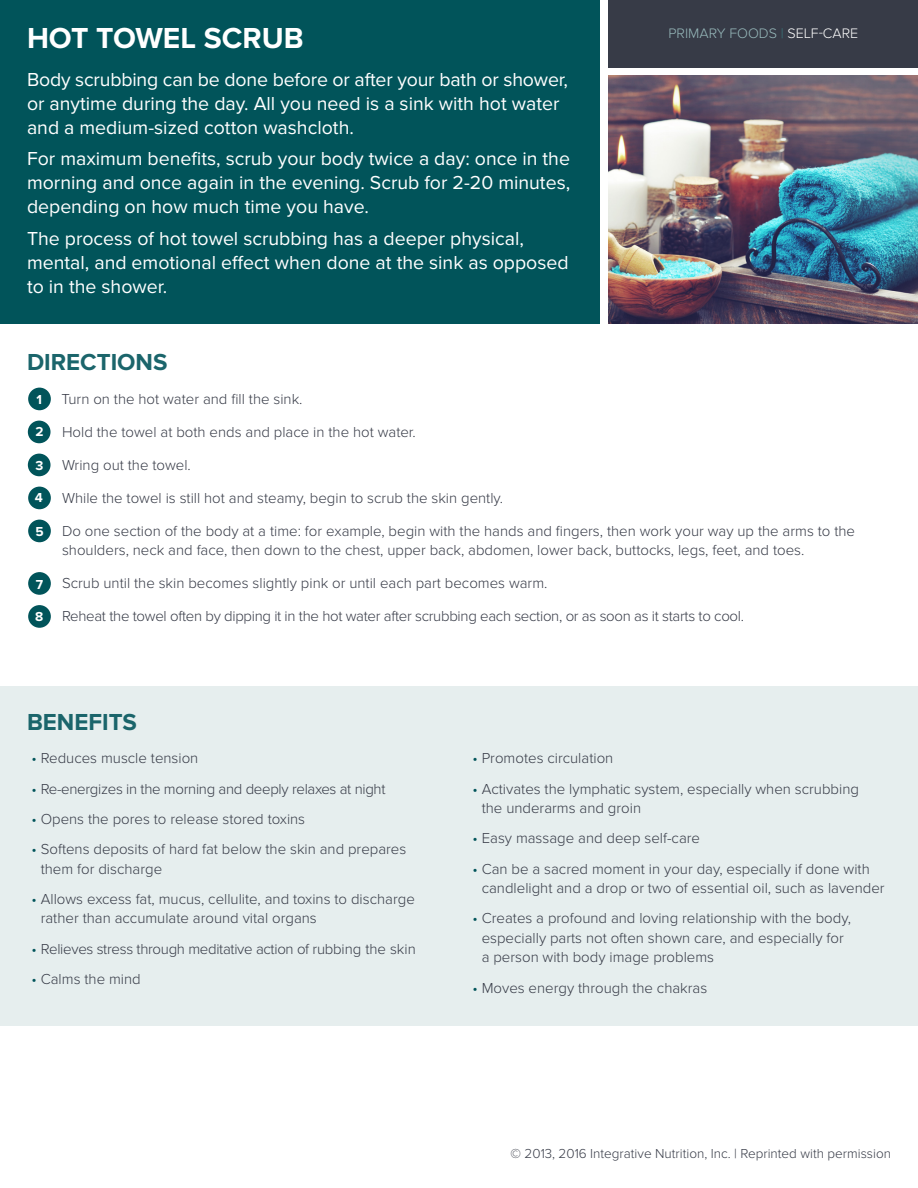
<style>
.page{position:relative;width:918px;height:1188px;background:#fff}
.page>*{position:absolute;margin:0;border:0;box-sizing:border-box;transform-origin:0 0}
.t1{font:700 30px "Proxima Nova";color:#fff}
.t2{font:700 24px "Proxima Nova";color:#1b656b}
.t3{font:19.5px/24px "Proxima Nova";color:#fff}
.t4{font:300 15px/19.5px "Proxima Nova";color:#373b47}
.t5{font:300 15px/33px "Proxima Nova";letter-spacing:-.02em;color:#373b47}
.t6{font:300 14.25px "Proxima Nova";color:#97b9bb}
.t7{font:300 13.5px "Proxima Nova";color:#373b47}
.t8{font:700 13.5px "Proxima Nova";color:#fff}
.s1{color:#3b7b80}
.s2{color:#fff}
.s3{color:#01545a}
</style>
<div class="page">
<div style="left:0;top:0;width:599px;height:324px;background:#01545a"></div>
<img style="left:608px;top:76px;width:310px;height:248px">
<div style="left:608px;top:0;width:310px;height:67px;background:#373b47"></div>
<div style="left:0;top:687px;width:918px;height:339px;background:#e6eeee"></div>
<div style="left:28px;top:388px;width:23px;height:22px;background:#01545a;border-radius:50%"></div>
<div style="left:28px;top:421px;width:23px;height:22px;background:#01545a;border-radius:50%"></div>
<div style="left:28px;top:454px;width:23px;height:22px;background:#01545a;border-radius:50%"></div>
<div style="left:28px;top:487px;width:23px;height:22px;background:#01545a;border-radius:50%"></div>
<div style="left:28px;top:520px;width:23px;height:22px;background:#01545a;border-radius:50%"></div>
<div style="left:28px;top:572px;width:23px;height:23px;background:#01545a;border-radius:50%"></div>
<div style="left:28px;top:605px;width:23px;height:23px;background:#01545a;border-radius:50%"></div>
<h1 class="t1" style="left:27px;top:21px;width:278px">HOT TOWEL SCRUB</h1>
<p class="t6" style="left:668px;top:25px;width:191px">PRIMARY FOODS <span class="s1">|</span> <span class="s2">SELF-CARE</span></p>
<h3 class="t3" style="left:27px;top:68px;width:542px">Body scrubbing can be done before or after your bath or shower, or anytime during the day. All you need is a sink with hot water and a medium-sized cotton washcloth.</h3>
<h3 class="t3" style="left:27px;top:146px;width:545px;text-align:justify">For maximum benefits, scrub your body twice a day: once in the morning and once again in the evening. Scrub for 2-20 minutes, depending on how much time you have.</h3>
<h3 class="t3" style="left:27px;top:227px;width:543px">The process of hot towel scrubbing has a deeper physical, mental, and emotional effect when done at the sink as opposed to in the shower.</h3>
<h2 class="t2" style="left:27px;top:348px;width:142px">DIRECTIONS</h2>
<p class="t8" style="left:37px;top:392px;width:7px">1</p>
<p class="t8" style="left:35px;top:424px;width:10px">2</p>
<p class="t8" style="left:36px;top:458px;width:9px">3</p>
<p class="t8" style="left:35px;top:490px;width:10px">4</p>
<p class="t8" style="left:35px;top:523px;width:10px">5</p>
<p class="t8" style="left:36px;top:576px;width:9px">7</p>
<p class="t8" style="left:35px;top:609px;width:10px">8</p>
<p class="t4" style="left:61px;top:389px;width:243px">Turn on the hot water and fill the sink.</p>
<p class="t4" style="left:62px;top:422px;width:355px">Hold the towel at both ends and place in the hot water.</p>
<p class="t4" style="left:62px;top:455px;width:130px">Wring out the towel.</p>
<p class="t4" style="left:62px;top:481px;width:795px;line-height:33px">While the towel is still hot and steamy, begin to scrub the skin gently.<br>Do one section of the body at a time: for example, begin with the hands and fingers, then work your way up the arms to the</p>
<p class="t4" style="left:62px;top:540px;width:744px">shoulders, neck and face, then down to the chest, upper back, abdomen, lower back, buttocks, legs, feet, and toes.</p>
<p class="t5" style="left:62px;top:567px;width:683px">Scrub until the skin becomes slightly pink or until each part becomes warm.<br>Reheat the towel often by dipping it in the hot water after scrubbing each section, or as soon as it starts to cool.</p>
<h2 class="t2" style="left:27px;top:708px;width:111px">BENEFITS</h2>
<p class="t4" style="left:32px;top:749px;width:168px"><span class="s3">•</span> Reduces muscle tension</p>
<p class="t5" style="left:32px;top:772px;width:356px"><span class="s3">•</span> Re-energizes in the morning and deeply relaxes at night</p>
<p class="t4" style="left:32px;top:809px;width:275px"><span class="s3">•</span> Opens the pores to release stored toxins</p>
<p class="t4" style="left:41px;top:840px;width:367px;text-indent:-9px"><span class="s3">•</span> Softens deposits of hard fat below the skin and prepares them for discharge</p>
<p class="t4" style="left:41px;top:889px;width:376px;text-indent:-9px"><span class="s3">•</span> Allows excess fat, mucus, cellulite, and toxins to discharge rather than accumulate around vital organs</p>
<p class="t5" style="left:32px;top:932px;width:386px"><span class="s3">•</span> Relieves stress through meditative action of rubbing the skin</p>
<p class="t4" style="left:32px;top:970px;width:111px"><span class="s3">•</span> Calms the mind</p>
<p class="t4" style="left:472px;top:749px;width:142px"><span class="s3">•</span> Promotes circulation</p>
<p class="t4" style="left:482px;top:779px;width:379px;text-indent:-9px"><span class="s3">•</span> Activates the lymphatic system, especially when scrubbing the underarms and groin</p>
<p class="t4" style="left:472px;top:829px;width:229px"><span class="s3">•</span> Easy massage and deep self-care</p>
<p class="t4" style="left:482px;top:859px;width:404px;text-indent:-9px"><span class="s3">•</span> Can be a sacred moment in your day, especially if done with candlelight and a drop or two of essential oil, such as lavender</p>
<p class="t4" style="left:482px;top:909px;width:371px;text-indent:-9px"><span class="s3">•</span> Creates a profound and loving relationship with the body, especially parts not often shown care, and especially for a person with body image problems</p>
<p class="t4" style="left:472px;top:978px;width:236px"><span class="s3">•</span> Moves energy through the chakras</p>
<p class="t7" style="left:511px;top:1146px;width:382px">© 2013, 2016 Integrative Nutrition, Inc. | Reprinted with permission</p>
</div>
